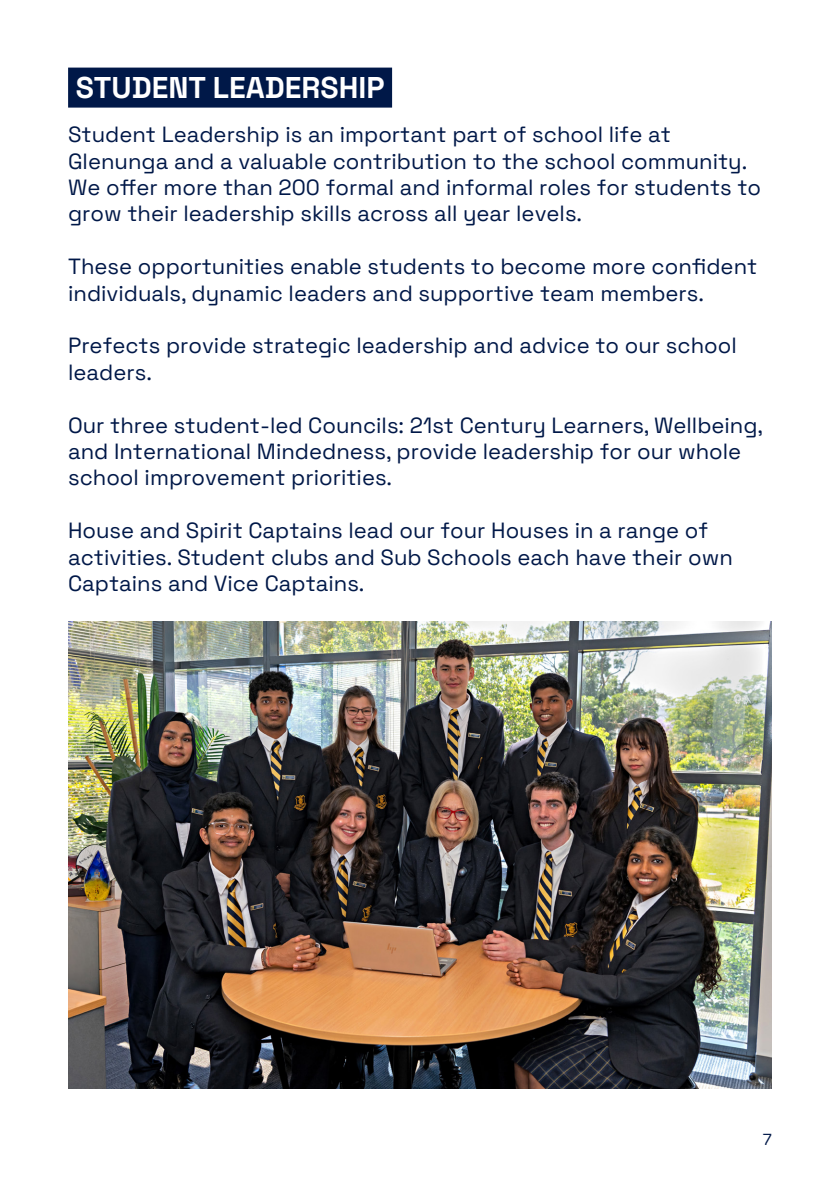
<style>
.page{position:relative;width:840px;height:1191px;background:#fff}
.page>*{position:absolute;margin:0;border:0;box-sizing:border-box;transform-origin:0 0}
.t1{font:300 30px "Space Grotesk";color:#fff}
.t2{font:300 22px/26.4px "Space Grotesk";color:#001848}
.t3{font:300 16px "Space Grotesk";color:#001848}
</style>
<div class="page">
<div style="left:68px;top:68px;width:324px;height:40px;background:#001848"></div>
<img style="left:68px;top:621px;width:703px;height:468px">
<p class="t1" style="left:76px;top:65px;width:310px">STUDENT LEADERSHIP</p>
<p class="t2" style="left:68px;top:120px;width:694px">Student Leadership is an important part of school life at Glenunga and a valuable contribution to the school community.<br>We offer more than 200 formal and informal roles for students to grow their leadership skills across all year levels.</p>
<p class="t2" style="left:68px;top:252px;width:690px">These opportunities enable students to become more confident individuals, dynamic leaders and supportive team members.</p>
<p class="t2" style="left:68px;top:331px;width:669px">Prefects provide strategic leadership and advice to our school leaders.</p>
<p class="t2" style="left:68px;top:410px;width:696px">Our three student-led Councils: 21st Century Learners, Wellbeing, and International Mindedness, provide leadership for our whole school improvement priorities.</p>
<p class="t2" style="left:68px;top:516px;width:666px">House and Spirit Captains lead our four Houses in a range of activities. Student clubs and Sub Schools each have their own<br>Captains and Vice Captains.</p>
<p class="t3" style="left:762px;top:1127px;width:11px">7</p>
</div>
